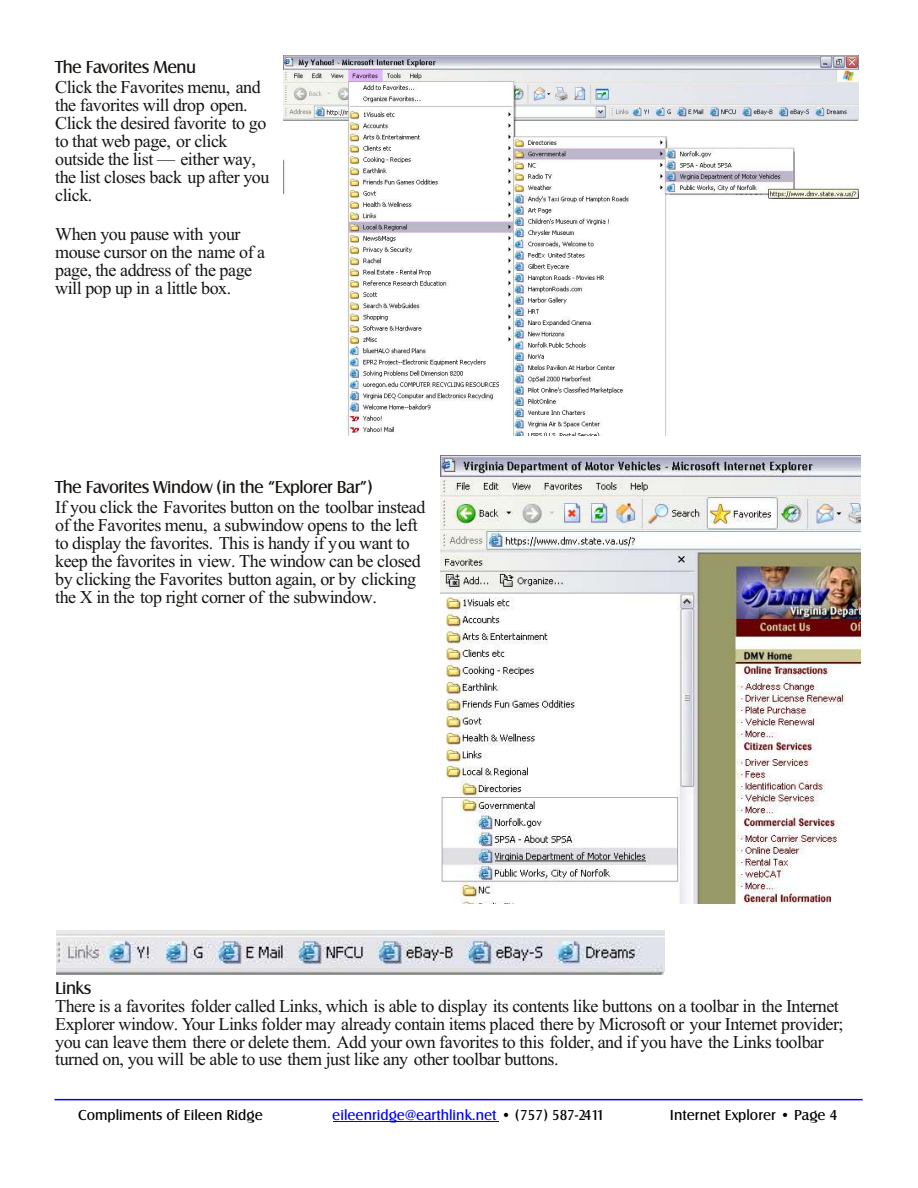
<style>
.page{position:relative;width:918px;height:1188px;background:#fff}
.page>*{position:absolute;margin:0;border:0;box-sizing:border-box;transform-origin:0 0}
.t1{font:18px/18px "Times New Roman";letter-spacing:-.025em;color:#171412}
.t2{font:18px "Castle T";letter-spacing:-.025em;color:#171412}
.t3{font:15px "Castle T";color:#000}
.t4{font:15px "Castle T";color:#00f}
.s1{color:#000}
</style>
<div class="page">
<img style="left:283px;top:56px;width:575px;height:380px">
<img style="left:440px;top:456px;width:420px;height:447px">
<hr style="left:333px;top:1121px;width:166px;height:1px;background:#00f">
<hr style="left:55px;top:1099px;width:808px;height:1px;background:#00f">
<img style="left:57px;top:930px;width:608px;height:45px">
<p class="t2" style="left:55px;top:58px;width:143px">The Favorites Menu</p>
<p class="t1" style="left:55px;top:80px;width:216px">Click the Favorites menu, and the favorites will drop open.<br>Click the desired favorite to go to that web page, or click outside the list — either way, the list closes back up after you click.</p>
<p class="t1" style="left:55px;top:227px;width:212px">When you pause with your mouse cursor on the name of a page, the address of the page will pop up in a little box.</p>
<p class="t2" style="left:55px;top:478px;width:319px">The Favorites Window (in the “Explorer Bar”)</p>
<p class="t1" style="left:55px;top:500px;width:372px">If you click the Favorites button on the toolbar instead of the Favorites menu, a subwindow opens to the left to display the favorites. This is handy if you want to keep the favorites in view. The window can be closed by clicking the Favorites button again, or by clicking the X in the top right corner of the subwindow.</p>
<p class="t2" style="left:55px;top:979px;width:38px">Links</p>
<p class="t1" style="left:55px;top:998px;width:790px">There is a favorites folder called Links, which is able to display its contents like buttons on a toolbar in the Internet Explorer window. Your Links folder may already contain items placed there by Microsoft or your Internet provider; you can leave them there or delete them. Add your own favorites to this folder, and if you have the Links toolbar turned on, you will be able to use them just like any other toolbar buttons.</p>
<p class="t3" style="left:78px;top:1107px;width:186px">Compliments of Eileen Ridge</p>
<p class="t4" style="left:332px;top:1107px;width:274px">eileenridge@earthlink.net <span class="s1">• (757) 587-2411</span></p>
<p class="t3" style="left:670px;top:1107px;width:169px">Internet Explorer • Page 4</p>
</div>
